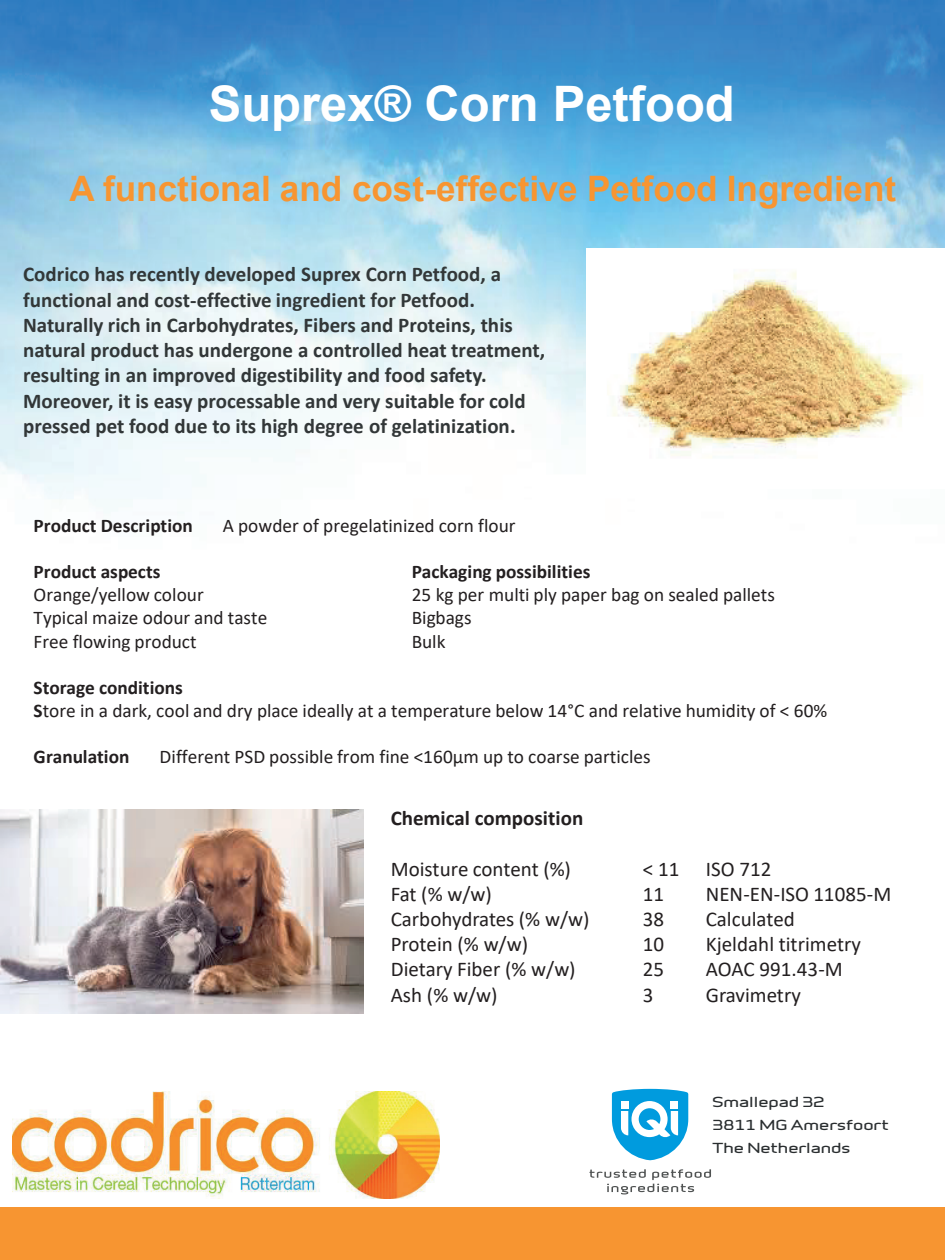
<style>
.page{position:relative;width:945px;height:1260px;background:#fff}
.page>*{position:absolute;margin:0;border:0;box-sizing:border-box;transform-origin:0 0}
.t1{font:700 49px "Arial";color:#fff}
.t2{font:700 35px "Arial";color:#f79531}
.t3{font:700 21px/25.2px "Calibri";color:#323738}
.t4{font:21px "Calibri";color:#231f20}
.t5{font:700 21px "Calibri";color:#231f20}
.t6{font:19.25px/23.1px "Calibri";color:#231f20}
.t7{font:700 19.25px "Calibri";color:#231f20}
.t8{font:700 13.12px/22.8px "Infinity";color:#292d2f;scale:1.3 1}
.s1{font-weight:700}
</style>
<div class="page">
<div style="left:0;top:1208px;width:945px;height:52px;background:#f79531"></div>
<img style="left:0;top:0;width:945px;height:1000px">
<img style="left:12px;top:1091px;width:428px;height:107px">
<img style="left:586px;top:248px;width:359px;height:240px">
<img style="left:0;top:810px;width:363px;height:203px">
<svg style="left:589px;top:1169px;width:122px;height:25px"></svg>
<svg style="left:612px;top:1089px;width:76px;height:71px"></svg>
<h1 class="t1" style="left:209px;top:72px;width:527px">Suprex® Corn Petfood</h1>
<h2 class="t2" style="left:70px;top:166px;width:828px">A functional and cost-effective Petfood Ingredient</h2>
<p class="t3" style="left:23px;top:262px;width:524px">Codrico has recently developed Suprex Corn Petfood, a functional and cost-effective ingredient for Petfood.<br>Naturally rich in Carbohydrates, Fibers and Proteins, this natural product has undergone a controlled heat treatment, resulting in an improved digestibility and food safety.<br>Moreover, it is easy processable and very suitable for cold pressed pet food due to its high degree of gelatinization.</p>
<p class="t7" style="left:34px;top:512px;width:161px">Product Description</p>
<p class="t6" style="left:223px;top:514px;width:294px">A powder of pregelatinized corn flour</p>
<p class="t7" style="left:34px;top:558px;width:128px">Product aspects</p>
<p class="t7" style="left:412px;top:558px;width:180px">Packaging possibilities</p>
<p class="t6" style="left:34px;top:583px;width:172px">Orange/yellow colour</p>
<p class="t6" style="left:412px;top:583px;width:365px">25 kg per multi ply paper bag on sealed pallets</p>
<p class="t6" style="left:34px;top:606px;width:235px">Typical maize odour and taste</p>
<p class="t6" style="left:412px;top:606px;width:61px">Bigbags</p>
<p class="t6" style="left:34px;top:629px;width:164px">Free flowing product</p>
<p class="t6" style="left:412px;top:629px;width:35px">Bulk</p>
<p class="t6" style="left:34px;top:675px;width:795px"><span class="s1">Storage conditions<br>S</span>tore in a dark, cool and dry place ideally at a temperature below 14°C and relative humidity of &lt; 60%</p>
<p class="t7" style="left:34px;top:743px;width:97px">Granulation</p>
<p class="t6" style="left:160px;top:745px;width:493px">Different PSD possible from fine &lt;160μm up to coarse particles</p>
<p class="t5" style="left:391px;top:803px;width:194px">Chemical composition</p>
<p class="t4" style="left:391px;top:854px;width:182px">Moisture content (%)</p>
<p class="t4" style="left:643px;top:854px;width:38px">&lt; 11</p>
<p class="t4" style="left:706px;top:854px;width:67px">ISO 712</p>
<p class="t4" style="left:391px;top:879px;width:103px">Fat (% w/w)</p>
<p class="t4" style="left:643px;top:879px;width:23px">11</p>
<p class="t4" style="left:706px;top:879px;width:187px">NEN-EN-ISO 11085-M</p>
<p class="t4" style="left:391px;top:904px;width:200px">Carbohydrates (% w/w)</p>
<p class="t4" style="left:643px;top:904px;width:23px">38</p>
<p class="t4" style="left:706px;top:904px;width:91px">Calculated</p>
<p class="t4" style="left:391px;top:930px;width:139px">Protein (% w/w)</p>
<p class="t4" style="left:643px;top:930px;width:23px">10</p>
<p class="t4" style="left:706px;top:930px;width:157px">Kjeldahl titrimetry</p>
<p class="t4" style="left:391px;top:955px;width:186px">Dietary Fiber (% w/w)</p>
<p class="t4" style="left:643px;top:955px;width:23px">25</p>
<p class="t4" style="left:706px;top:955px;width:139px">AOAC 991.43-M</p>
<p class="t4" style="left:391px;top:980px;width:108px">Ash (% w/w)</p>
<p class="t4" style="left:643px;top:980px;width:12px">3</p>
<p class="t4" style="left:706px;top:980px;width:97px">Gravimetry</p>
<p class="t8" style="left:713px;top:1090px;width:137px">Smallepad 32<br>3811 MG Amersfoort<br>The Netherlands</p>
</div>
